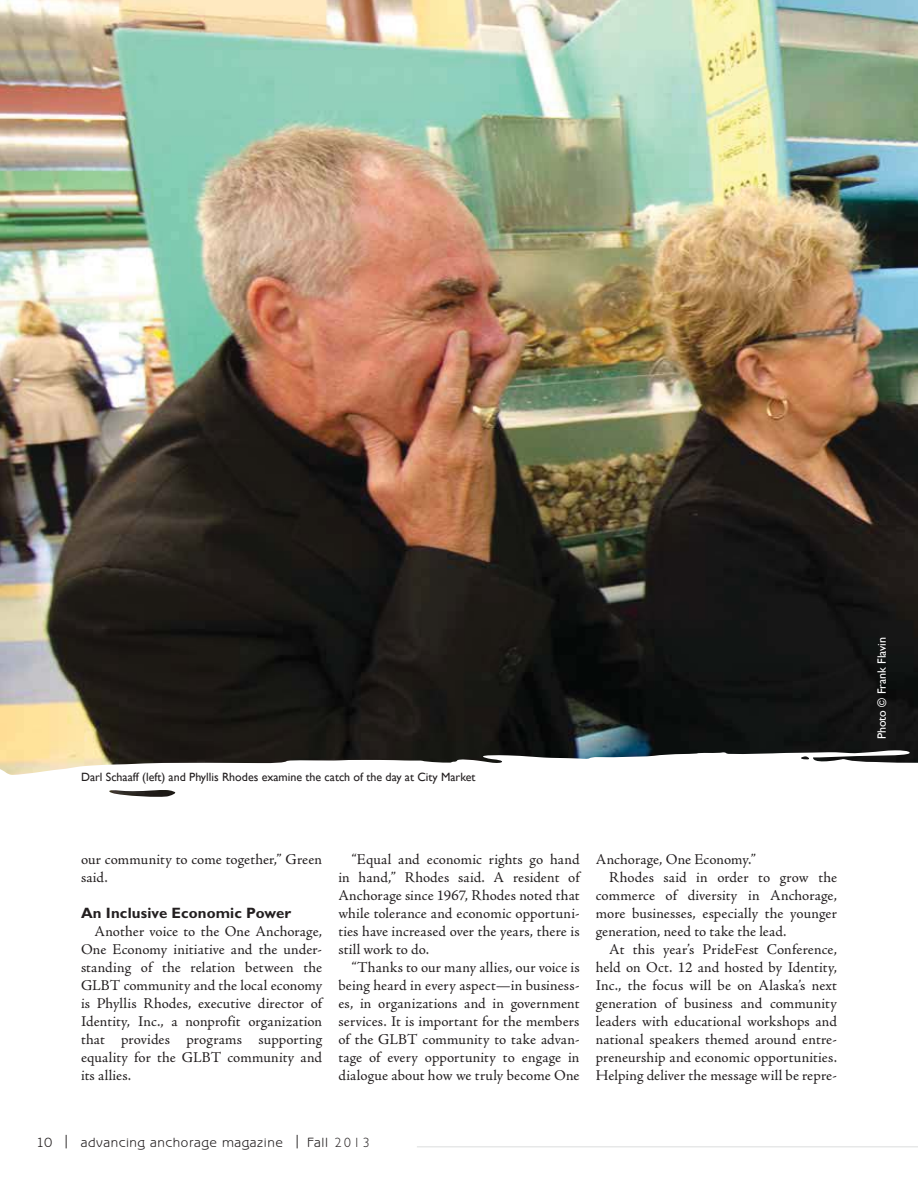
<style>
.page{position:relative;width:918px;height:1188px;background:#fff}
.page>*{position:absolute;margin:0;border:0;box-sizing:border-box;transform-origin:0 0}
.t1{font:15px/18px "Adobe Jenson Pro";letter-spacing:.005em;color:#231f20;text-align:justify}
.t2{font:700 15px "Gill Sans Std";letter-spacing:.01em;color:#231f20}
.t3{font:13.5px "Benguiat Gothic Std";letter-spacing:.04em;color:#231f20}
.t4{font:12px "Gill Sans";color:#231f20}
.t5{font:12px "Gill Sans";color:#fff}
.s1{font-family:"Gill Sans Std";font-weight:300}
</style>
<div class="page">
<hr style="left:417px;top:1146px;width:501px;height:2px;background:#e7e8e8">
<img style="left:0;top:0;width:918px;height:750px">
<svg style="left:0;top:750px;width:918px;height:47px"></svg>
<p class="t4" style="left:81px;top:770px;width:396px">Darl Schaaff (left) and Phyllis Rhodes examine the catch of the day at City Market</p>
<p class="t1" style="left:81px;top:852px;width:243px">our community to come together,” Green said.</p>
<p class="t2" style="left:81px;top:907px;width:212px">An Inclusive Economic Power</p>
<p class="t1" style="left:81px;top:924px;width:243px;text-indent:14px">Another voice to the One Anchorage, One Economy initiative and the under&shy;standing of the relation between the GLBT community and the local economy is Phyllis Rhodes, executive director of Identity, Inc., a nonprofit organization that provides programs supporting equality for the GLBT community and its allies.</p>
<p class="t1" style="left:338px;top:852px;width:243px;text-indent:14px">“Equal and economic rights go hand in hand,” Rhodes said. A resident of Anchorage since 1967, Rhodes noted that while tolerance and economic opportuni&shy;ties have increased over the years, there is still work to do.</p>
<p class="t1" style="left:338px;top:960px;width:243px;text-indent:14px">“Thanks to our many allies, our voice is being heard in every aspect—in business&shy;es, in organizations and in government services. It is important for the members of the GLBT community to take advan&shy;tage of every opportunity to engage in dialogue about how we truly become One</p>
<p class="t1" style="left:596px;top:852px;width:162px">Anchorage, One Economy.”</p>
<p class="t1" style="left:609px;top:870px;width:229px">Rhodes said in order to grow the</p>
<p class="t1" style="left:596px;top:888px;width:243px">commerce of diversity in Anchorage,</p>
<p class="t1" style="left:596px;top:906px;width:243px">more businesses, especially the younger</p>
<p class="t1" style="left:596px;top:924px;width:192px">generation, need to take the lead.</p>
<p class="t1" style="left:609px;top:942px;width:229px">At this year’s PrideFest Conference,</p>
<p class="t1" style="left:596px;top:960px;width:243px">held on Oct. 12 and hosted by Identity,</p>
<p class="t1" style="left:596px;top:978px;width:243px">Inc., the focus will be on Alaska’s next</p>
<p class="t1" style="left:596px;top:996px;width:243px">generation of business and community</p>
<p class="t1" style="left:596px;top:1014px;width:243px">leaders with educational workshops and</p>
<p class="t1" style="left:596px;top:1032px;width:243px">national speakers themed around entre-</p>
<p class="t1" style="left:596px;top:1050px;width:243px">preneurship and economic opportunities.</p>
<p class="t1" style="left:596px;top:1068px;width:243px">Helping deliver the message will be repre-</p>
<p class="t3" style="left:36px;top:1137px;width:335px">10 | advancing anchorage magazine | Fall <span class="s1">2013</span></p>
<p class="t5" style="left:875px;top:739px;width:104px;rotate:-90deg">Photo © Frank Flavin</p>
</div>
